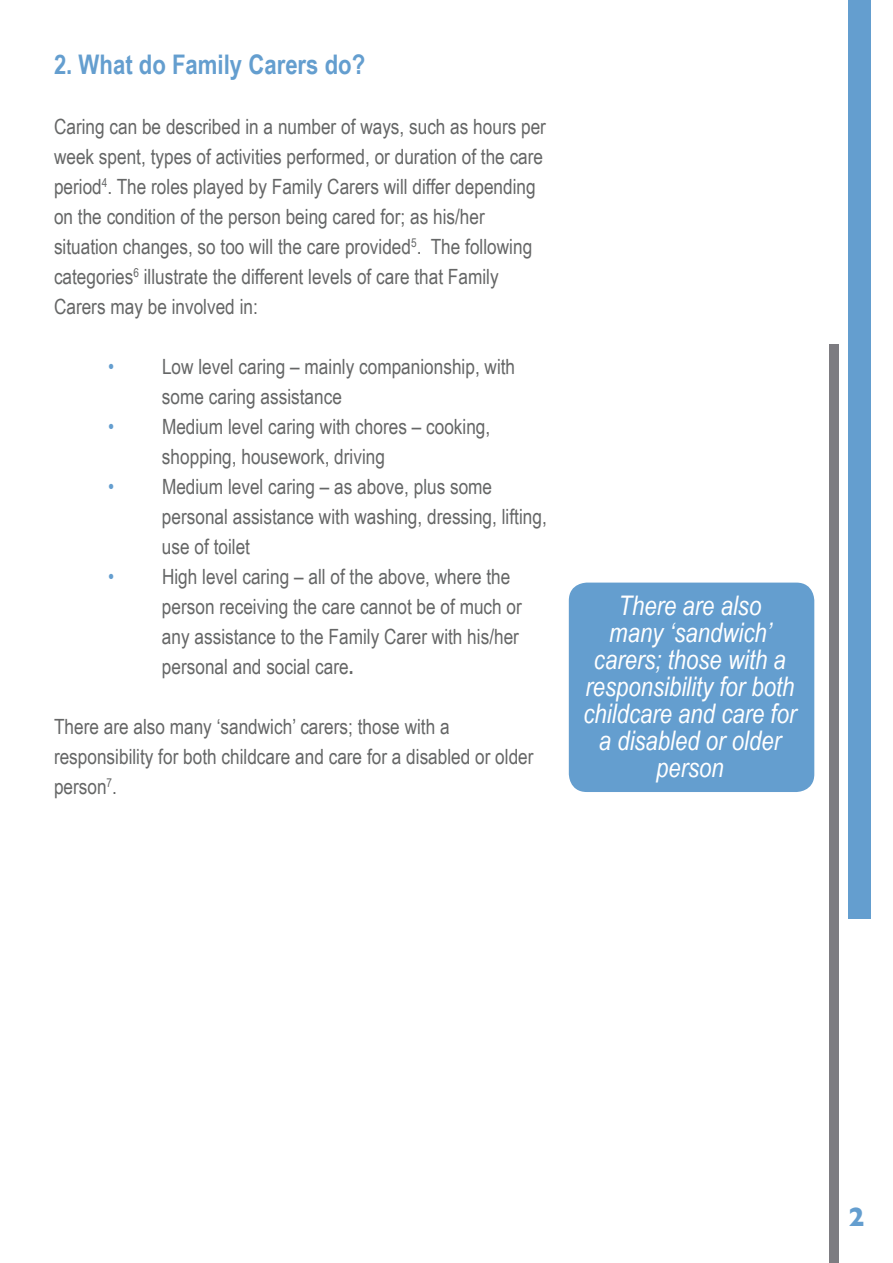
<style>
.page{position:relative;width:893px;height:1263px;background:#fff}
.page>*{position:absolute;margin:0;border:0;box-sizing:border-box;transform-origin:0 0}
.t1{font:italic 27px/27px "Arial Narrow";color:#fff;text-align:center}
.t2{font:700 27px "Arial Narrow";color:#649ecf}
.t3{font:700 27px "Gill Sans";color:#649ecf}
.t4{font:21px/30px "Arial Narrow";color:#656666}
.s1{color:#649ecf}
.s2{font-weight:700}
</style>
<div class="page">
<div style="left:848px;top:0;width:23px;height:918px;background:#649ecf"></div>
<div style="left:829px;top:344px;width:10px;height:919px;background:#7d7c81"></div>
<div style="left:569px;top:583px;width:245px;height:209px;background:#649ecf"></div>
<p class="t2" style="left:54px;top:44px;width:313px">2. What do Family Carers do?</p>
<p class="t4" style="left:54px;top:110px;width:493px">Caring can be described in a number of ways, such as hours per week spent, types of activities performed, or duration of the care period<sup>4</sup>. The roles played by Family Carers will differ depending on the condition of the person being cared for; as his/her situation changes, so too will the care provided<sup>5</sup>. The following categories<sup>6</sup> illustrate the different levels of care that Family Carers may be involved in:</p>
<p class="t4" style="left:162px;top:350px;width:355px;text-indent:-54px"><span class="s1">•</span> Low level caring – mainly companionship, with some caring assistance</p>
<p class="t4" style="left:162px;top:410px;width:330px;text-indent:-54px"><span class="s1">•</span> Medium level caring with chores – cooking, shopping, housework, driving</p>
<p class="t4" style="left:162px;top:470px;width:386px;text-indent:-54px"><span class="s1">•</span> Medium level caring – as above, plus some personal assistance with washing, dressing, lifting, use of toilet</p>
<p class="t4" style="left:162px;top:560px;width:361px;text-indent:-54px"><span class="s1">•</span> High level caring – all of the above, where the person receiving the care cannot be of much or any assistance to the Family Carer with his/her personal and social care<span class="s2">.</span></p>
<p class="t4" style="left:54px;top:710px;width:481px">There are also many ‘sandwich’ carers; those with a responsibility for both childcare and care for a disabled or older person<sup>7</sup>.</p>
<p class="t1" style="left:583px;top:592px;width:214px">There are also<br>many ‘sandwich’ carers; those with a responsibility for both childcare and care for a disabled or older person</p>
<p class="t3" style="left:848px;top:1201px;width:18px">2</p>
</div>
